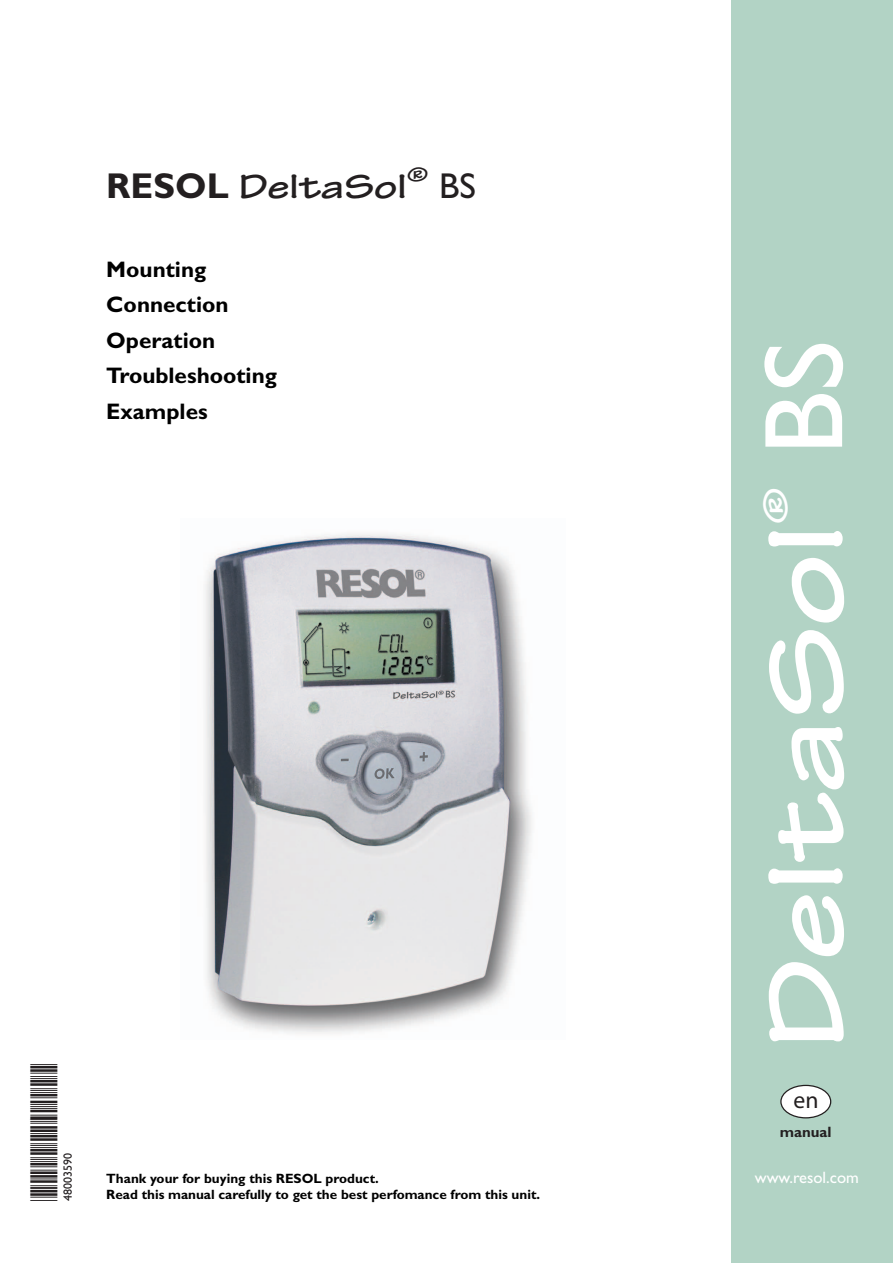
<style>
.page{position:relative;width:893px;height:1263px;background:#fff}
.page>*{position:absolute;margin:0;border:0;box-sizing:border-box;transform-origin:0 0}
.t1{font:112.5px "Tekton MM 503 850";color:#fff}
.t2{font:112.5px "Gill Alt One";color:#fff}
.t3{font:36px "Tekton MM 503 850";letter-spacing:.175em;color:#231f20}
.t4{font:36px "Free 3 of 9 Extended";color:#231f20}
.t5{font:36px "Gill Alt One";color:#231f20}
.t6{font:36px "Tekton MM 503 850";color:#fff}
.t7{font:23.7px "Myriad";color:#231f20}
.t8{font:700 22.5px/35.5px "Gill Alt One";color:#000}
.t9{font:21px "Tekton MM 503 850";color:#231f20}
.t10{font:16.5px "Gill Alt One";color:#fff}
.t11{font:700 15px "Gill Alt One";color:#231f20}
.t12{font:700 13.5px "Gill Alt One";color:#000}
.t13{font:12px "Gill Alt One";color:#231f20}
.s1{font-family:"Gill Alt One";font-weight:700}
</style>
<div class="page">
<div style="left:731px;top:0;width:162px;height:1263px;background:#b2d3c5"></div>
<img style="left:205px;top:534px;width:327px;height:500px">
<div style="left:781px;top:1085px;width:50px;height:33px;background:#fff;border-radius:50%"></div>
<div style="left:780px;top:1085px;width:51px;height:33px;border:1px solid #231f20;border-radius:50%"></div>
<h2 class="t4" style="left:24px;top:1201px;width:139px;rotate:-90deg">*48003590*</h2>
<p class="t13" style="left:61px;top:1201px;width:49px;rotate:-90deg">48003590</p>
<h2 class="t3" style="left:106px;top:166px;width:299px"><span class="s1">RESOL</span> DeltaSol</h2>
<h3 class="t9" style="left:407px;top:162px;width:18px">®</h3>
<h2 class="t5" style="left:439px;top:165px;width:38px">BS</h2>
<h3 class="t8" style="left:106px;top:251px;width:172px">Mounting<br>Connection<br>Operation<br>Troubleshooting<br>Examples</h3>
<h1 class="t2" style="left:740px;top:455px;width:116px;rotate:-90deg">BS</h1>
<h2 class="t6" style="left:755px;top:525px;width:38px;rotate:-90deg">®</h2>
<h1 class="t1" style="left:743px;top:1049px;width:520px;rotate:-90deg">DeltaSol</h1>
<h3 class="t7" style="left:794px;top:1088px;width:27px">en</h3>
<p class="t11" style="left:780px;top:1123px;width:53px">manual</p>
<p class="t12" style="left:106px;top:1170px;width:274px">Thank your for buying this RESOL product.</p>
<p class="t10" style="left:755px;top:1168px;width:106px">www.resol.com</p>
<p class="t12" style="left:106px;top:1187px;width:435px">Read this manual carefully to get the best perfomance from this unit.</p>
</div>
